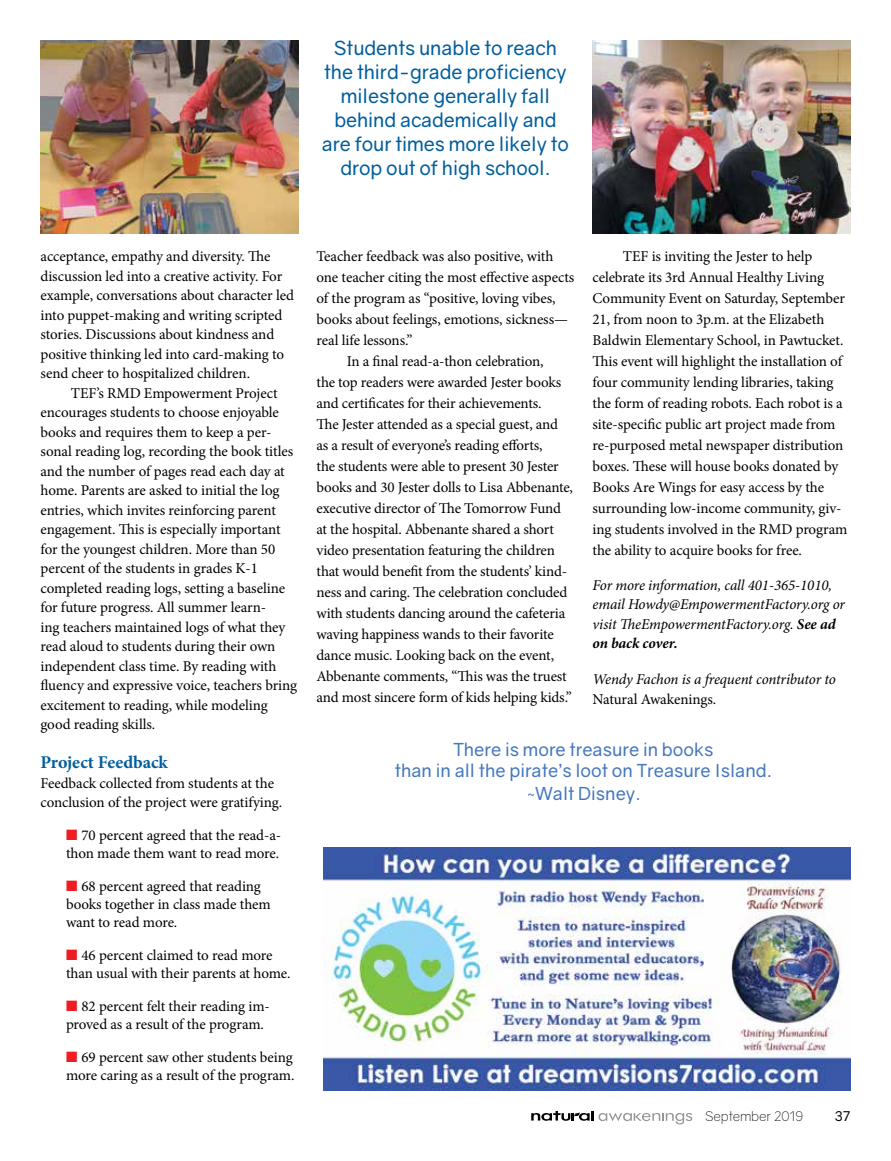
<style>
.page{position:relative;width:891px;height:1161px;background:#fff}
.page>*{position:absolute;margin:0;border:0;box-sizing:border-box;transform-origin:0 0}
.t1{font:19.5px/24px "Gravity";letter-spacing:-.005em;color:#005e9d;text-align:center}
.t2{font:18px/21px "Gravity";color:#4678bc;text-align:center}
.t3{font:700 18px "Minion Pro";letter-spacing:-.005em;color:#005e9d}
.t4{font:15px/19.5px "Minion Pro";letter-spacing:-.01em;color:#000}
.t5{font:italic 15px/19.5px "Minion Pro";letter-spacing:-.01em;color:#000}
.t6{font:300 13.5px "Gravity";letter-spacing:-.01em;color:#000}
.t7{font:13.5px "Gravity";color:#000}
.s1{color:#ed1d24}
.s2{font-weight:700}
.s3{font-style:inherit}
</style>
<div class="page">
<svg style="left:599px;top:1113px;width:93px;height:11px"></svg>
<svg style="left:531px;top:1111px;width:62px;height:10px"></svg>
<img style="left:324px;top:848px;width:526px;height:243px">
<img style="left:592px;top:40px;width:258px;height:194px">
<img style="left:40px;top:40px;width:258px;height:194px">
<h1 class="t1" style="left:322px;top:36px;width:249px">Students unable to reach the third-grade proficiency milestone generally fall behind academically and are four times more likely to drop out of high school.</h1>
<p class="t4" style="left:40px;top:247px;width:255px">acceptance, empathy and diversity. The discussion led into a creative activity. For example, conversations about character led into puppet-making and writing scripted stories. Discussions about kindness and positive thinking led into card-making to send cheer to hospitalized children.</p>
<p class="t4" style="left:40px;top:383px;width:258px;text-indent:30px">TEF’s RMD Empowerment Project encourages students to choose enjoyable books and requires them to keep a per&shy;sonal reading log, recording the book titles and the number of pages read each day at home. Parents are asked to initial the log entries, which invites reinforcing parent engagement. This is especially important for the youngest children. More than 50 percent of the students in grades K-1 completed reading logs, setting a baseline for future progress. All summer learn-<br>ing teachers maintained logs of what they read aloud to students during their own independent class time. By reading with fluency and expressive voice, teachers bring excitement to reading, while modeling good reading skills.</p>
<p class="t3" style="left:40px;top:750px;width:129px">Project Feedback</p>
<p class="t4" style="left:40px;top:773px;width:243px">Feedback collected from students at the conclusion of the project were gratifying.</p>
<p class="t4" style="left:66px;top:827px;width:217px;line-height:18px"><span class="s1">■</span> 70 percent agreed that the read-a&shy;thon made them want to read more.</p>
<p class="t4" style="left:66px;top:878px;width:206px;line-height:18px"><span class="s1">■</span> 68 percent agreed that reading books together in class made them want to read more.</p>
<p class="t4" style="left:66px;top:947px;width:226px;line-height:18px"><span class="s1">■</span> 46 percent claimed to read more than usual with their parents at home.</p>
<p class="t4" style="left:66px;top:998px;width:205px;line-height:18px"><span class="s1">■</span> 82 percent felt their reading im&shy;proved as a result of the program.</p>
<p class="t4" style="left:66px;top:1049px;width:230px;line-height:18px"><span class="s1">■</span> 69 percent saw other students being more caring as a result of the program.</p>
<p class="t4" style="left:316px;top:247px;width:239px">Teacher feedback was also positive, with</p>
<p class="t4" style="left:316px;top:268px;width:259px">one teacher citing the most effective aspects</p>
<p class="t4" style="left:316px;top:289px;width:241px">of the program as “positive, loving vibes,</p>
<p class="t4" style="left:316px;top:310px;width:253px">books about feelings, emotions, sickness—</p>
<p class="t4" style="left:316px;top:331px;width:97px">real life lessons.”</p>
<p class="t4" style="left:347px;top:352px;width:198px">In a final read-a-thon celebration,</p>
<p class="t4" style="left:316px;top:373px;width:246px">the top readers were awarded Jester books</p>
<p class="t4" style="left:316px;top:394px;width:227px">and certificates for their achievements.</p>
<p class="t4" style="left:316px;top:415px;width:243px">The Jester attended as a special guest, and</p>
<p class="t4" style="left:316px;top:436px;width:228px">as a result of everyone’s reading efforts,</p>
<p class="t4" style="left:316px;top:457px;width:244px">the students were able to present 30 Jester</p>
<p class="t4" style="left:316px;top:478px;width:258px">books and 30 Jester dolls to Lisa Abbenante,</p>
<p class="t4" style="left:316px;top:499px;width:246px">executive director of The Tomorrow Fund</p>
<p class="t4" style="left:316px;top:520px;width:239px">at the hospital. Abbenante shared a short</p>
<p class="t4" style="left:316px;top:541px;width:240px">video presentation featuring the children</p>
<p class="t4" style="left:316px;top:562px;width:252px">that would benefit from the students’ kind-</p>
<p class="t4" style="left:316px;top:583px;width:252px">ness and caring. The celebration concluded</p>
<p class="t4" style="left:316px;top:604px;width:250px">with students dancing around the cafeteria</p>
<p class="t4" style="left:316px;top:625px;width:239px">waving happiness wands to their favorite</p>
<p class="t4" style="left:316px;top:646px;width:239px">dance music. Looking back on the event,</p>
<p class="t4" style="left:316px;top:667px;width:252px">Abbenante comments, “This was the truest</p>
<p class="t4" style="left:316px;top:688px;width:257px">and most sincere form of kids helping kids.”</p>
<p class="t4" style="left:592px;top:246px;width:256px;line-height:21px;text-indent:30px">TEF is inviting the Jester to help celebrate its 3rd Annual Healthy Living Community Event on Saturday, September 21, from noon to 3p.m. at the Elizabeth Baldwin Elementary School, in Pawtucket.<br>This event will highlight the installation of four community lending libraries, taking the form of reading robots. Each robot is a site-specific public art project made from re-purposed metal newspaper distribution boxes. These will house books donated by Books Are Wings for easy access by the surrounding low-income community, giv&shy;ing students involved in the RMD program the ability to acquire books for free.</p>
<p class="t5" style="left:592px;top:575px;width:254px">For more information, call 401-365-1010, email Howdy@EmpowermentFactory.org or visit TheEmpowermentFactory.org. <span class="s2">See ad on back cover.</span></p>
<p class="t5" style="left:592px;top:670px;width:245px">Wendy Fachon is a frequent contributor to</p>
<p class="t4" style="left:592px;top:689px;width:125px">Natural Awakenings.</p>
<p class="t2" style="left:395px;top:739px;width:379px">There is more treasure in books<br>than in all the pirate’s loot on Treasure Island.</p>
<p class="t2" style="left:526px;top:783px;width:116px"><span class="s3">~</span>Walt Disney.</p>
<p class="t6" style="left:705px;top:1108px;width:100px">September 2019</p>
<p class="t7" style="left:835px;top:1107px;width:17px">37</p>
</div>
